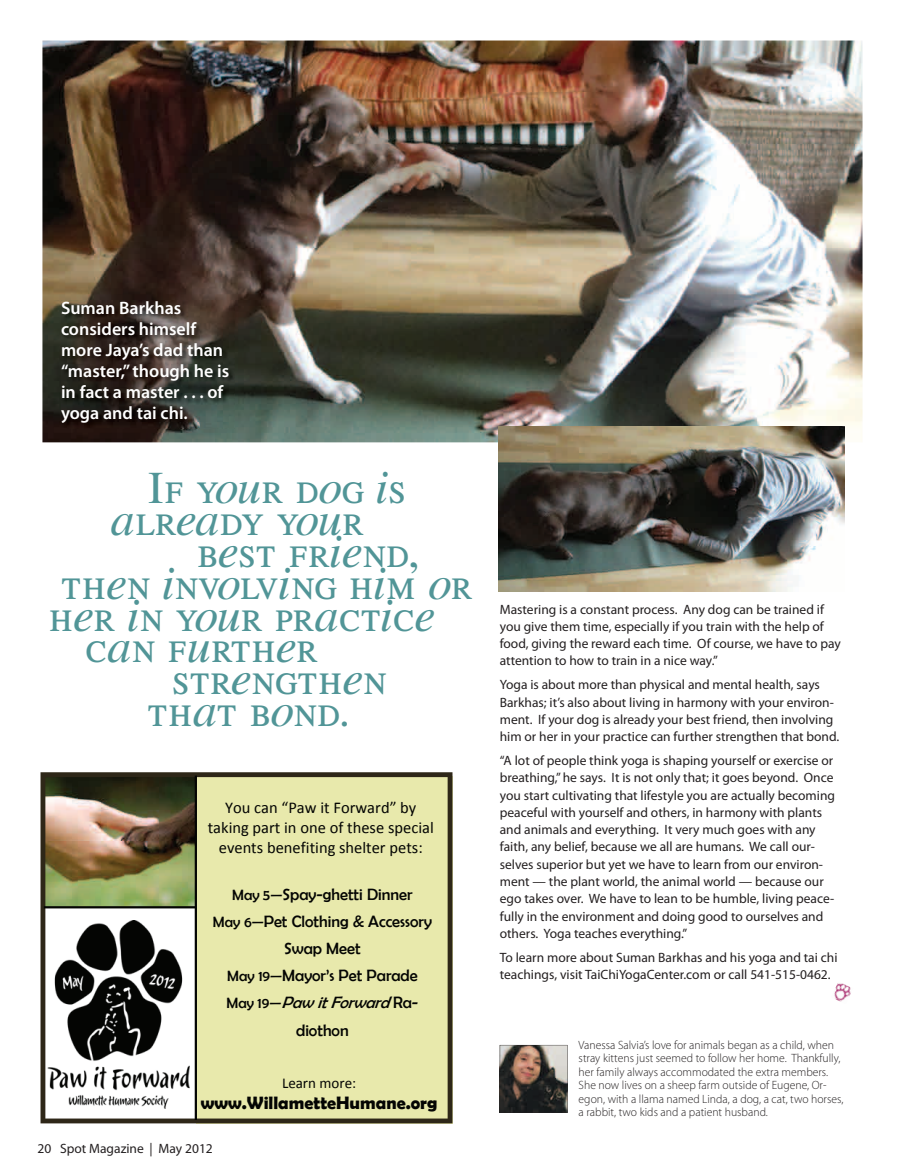
<style>
.page{position:relative;width:905px;height:1175px;background:#fff}
.page>*{position:absolute;margin:0;border:0;box-sizing:border-box;transform-origin:0 0}
.t1{font:45.6px "Will Grace";color:#519597}
.t2{font:600 18px/21px "Myriad Pro";color:#fff}
.t3{font:700 18px "Berlin Sans FB Demi";color:#040503}
.t4{font:16.5px/27.2px "Berlin Sans FB";color:#040503;text-align:center}
.t5{font:16.5px/20.1px "Calibri";color:#040503;text-align:center}
.t6{font:15px "Calibri";color:#040503}
.t7{font:13.5px/17.2px "Myriad Pro";color:#231f20}
.t8{font:300 12px/13.5px "Myriad Pro";color:#231f20}
.s1{font-size:15px}
.s2{font-style:italic}
</style>
<div class="page">
<hr style="left:904px;top:0;width:1px;height:1174px;background:#e2ebd1">
<img style="left:42px;top:40px;width:820px;height:402px">
<svg style="left:40px;top:772px;width:412px;height:351px;background:#bdbb8c"></svg>
<hr style="left:195px;top:775px;width:2px;height:345px;background:#040503">
<hr style="left:44px;top:906px;width:152px;height:2px;background:#040503">
<div style="left:199px;top:880px;width:247px;height:169px;background:#e8e9ac"></div>
<img style="left:47px;top:920px;width:142px;height:188px">
<img style="left:834px;top:983px;width:17px;height:19px">
<img style="left:499px;top:426px;width:345px;height:165px">
<svg style="left:499px;top:1045px;width:68px;height:67px;background:#5e554e"></svg>
<img style="left:61px;top:301px;width:174px;height:128px">
<h2 class="t2" style="left:61px;top:297px;width:170px">Suman Barkhas considers himself more Jaya’s dad than “master,” though he is in fact a master . . . of yoga and tai chi.</h2>
<h1 class="t1" style="left:147px;top:459px;width:260px">If your dog is</h1>
<h1 class="t1" style="left:110px;top:491px;width:255px">already your</h1>
<h1 class="t1" style="left:196px;top:523px;width:224px">best friend,</h1>
<h1 class="t1" style="left:60px;top:555px;width:413px">then involving him or</h1>
<h1 class="t1" style="left:48px;top:587px;width:388px">her in your practice</h1>
<h1 class="t1" style="left:85px;top:619px;width:234px">can further</h1>
<h1 class="t1" style="left:172px;top:651px;width:216px">strengthen</h1>
<h1 class="t1" style="left:147px;top:683px;width:204px">that bond.</h1>
<p class="t5" style="left:208px;top:796px;width:227px">You can “Paw it Forward” by taking part in one of these special events benefiting shelter pets:</p>
<p class="t4" style="left:213px;top:880px;width:220px"><span class="s1">May 5—</span>Spay-ghetti Dinner<br><span class="s1">May 6—</span>Pet Clothing &amp; Accessory<br>Swap Meet<br><span class="s1">May 19—</span>Mayor’s Pet Parade<br><span class="s1">M a y 1 9 —</span> <span class="s2">Paw itForward</span>R a - diothon</p>
<p class="t6" style="left:282px;top:1073px;width:76px">Learn more:</p>
<h2 class="t3" style="left:201px;top:1092px;width:238px">www.WillametteHumane.org</h2>
<p class="t7" style="left:38px;top:1139px;width:177px">20 Spot Magazine | May 2012</p>
<p class="t7" style="left:500px;top:600px;width:342px">Mastering is a constant process. Any dog can be trained if you give them time, especially if you train with the help of food, giving the reward each time. Of course, we have to pay attention to how to train in a nice way.”</p>
<p class="t7" style="left:500px;top:676px;width:341px">Yoga is about more than physical and mental health, says Barkhas; it’s also about living in harmony with your environ&shy;ment. If your dog is already your best friend, then involving him or her in your practice can further strengthen that bond.</p>
<p class="t7" style="left:500px;top:751px;width:337px">“A lot of people think yoga is shaping yourself or exercise or breathing,” he says. It is not only that; it goes beyond. Once you start cultivating that lifestyle you are actually becoming peaceful with yourself and others, in harmony with plants and animals and everything. It very much goes with any faith, any belief, because we all are humans. We call our&shy;selves superior but yet we have to learn from our environ&shy;ment — the plant world, the animal world — because our ego takes over. We have to lean to be humble, living peace&shy;fully in the environment and doing good to ourselves and others. Yoga teaches everything.”</p>
<p class="t7" style="left:500px;top:948px;width:339px">To learn more about Suman Barkhas and his yoga and tai chi teachings, visit TaiChiYogaCenter.com or call 541-515-0462.</p>
<p class="t8" style="left:578px;top:1038px;width:266px">Vanessa Salvia’s love for animals began as a child, when stray kittens just seemed to follow her home. Thankfully, her family always accommodated the extra members.<br>She now lives on a sheep farm outside of Eugene, Or&shy;egon, with a llama named Linda, a dog, a cat, two horses, a rabbit, two kids and a patient husband.</p>
</div>
